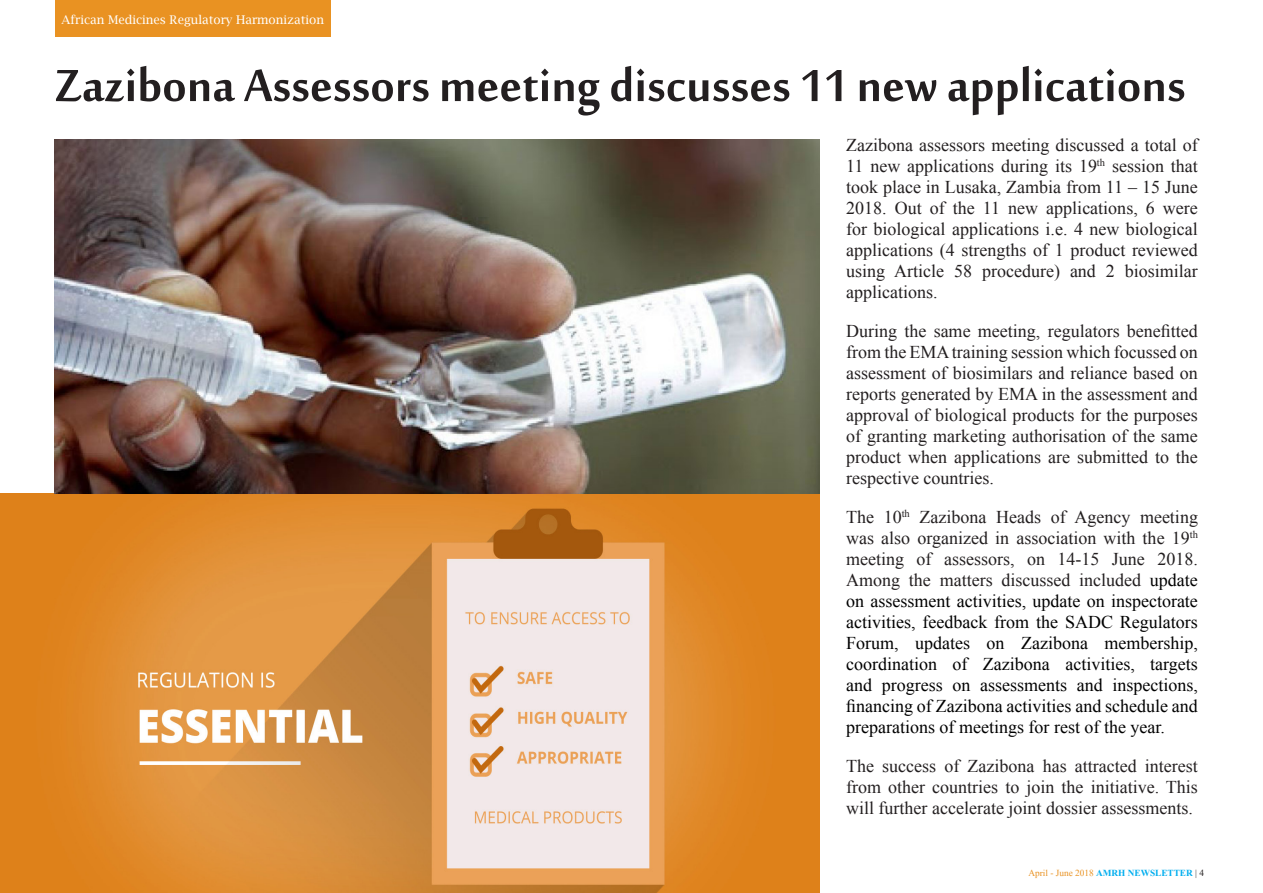
<style>
.page{position:relative;width:1263px;height:893px;background:#fff}
.page>*{position:absolute;margin:0;border:0;box-sizing:border-box;transform-origin:0 0}
.t1{font:69px "Mool Boran";color:#231f20}
.t2{font:18px/21px "Times New Roman";color:#231f20;text-align:justify}
.t3{font:18px/21px "Times New Roman";color:#000;text-align:justify}
.t4{font:12px "Lucida Bright";color:#fff}
.t5{font:12px "Kokila";color:#e99222}
.s1{color:#231f20}
.s2{font-weight:700;color:#00aeef}
</style>
<div class="page">
<div style="left:55px;top:1px;width:275px;height:36px;background:#e99222"></div>
<img style="left:0;top:494px;width:820px;height:399px">
<img style="left:54px;top:140px;width:766px;height:354px">
<p class="t4" style="left:61px;top:13px;width:264px">African Medicines Regulatory Harmonization</p>
<p class="t1" style="left:54px;top:37px;width:1133px">Zazibona Assessors meeting discusses 11 new applications</p>
<p class="t2" style="left:846px;top:134px;width:353px">Zazibona assessors meeting discussed a total of 11 new applications during its 19<sup>th</sup> session that took place in Lusaka, Zambia from 11 – 15 June 2018. Out of the 11 new applications, 6 were for biological applications i.e. 4 new biological applications (4 strengths of 1 product reviewed using Article 58 procedure) and 2 biosimilar applications.</p>
<p class="t2" style="left:846px;top:320px;width:353px">During the same meeting, regulators benefitted from the EMA training session which focussed on assessment of biosimilars and reliance based on reports generated by EMA in the assessment and approval of biological products for the purposes of granting marketing authorisation of the same product when applications are submitted to the respective countries.</p>
<p class="t3" style="left:846px;top:506px;width:353px"><span class="s1">The 10</span><sup>th</sup> <span class="s1">Zazibona Heads of Agency meeting was also organized in association with the 19</span><sup>th </sup><span class="s1">meeting of assessors, on 14-15 June 2018.<br>Among the matters discussed included</span> update on assessment activities, update on inspectorate activities, feedback from the SADC Regulators Forum, updates on Zazibona membership, coordination of Zazibona activities, targets and progress on assessments and inspections, financing of Zazibona activities and schedule and preparations of meetings for rest of the year.</p>
<p class="t2" style="left:846px;top:755px;width:353px">The success of Zazibona has attracted interest from other countries to join the initiative. This will further accelerate joint dossier assessments.</p>
<p class="t5" style="left:1028px;top:866px;width:177px">April - June 2018 <span class="s2">AMRH NEWSLETTER</span> <span class="s1">| 4</span></p>
</div>
